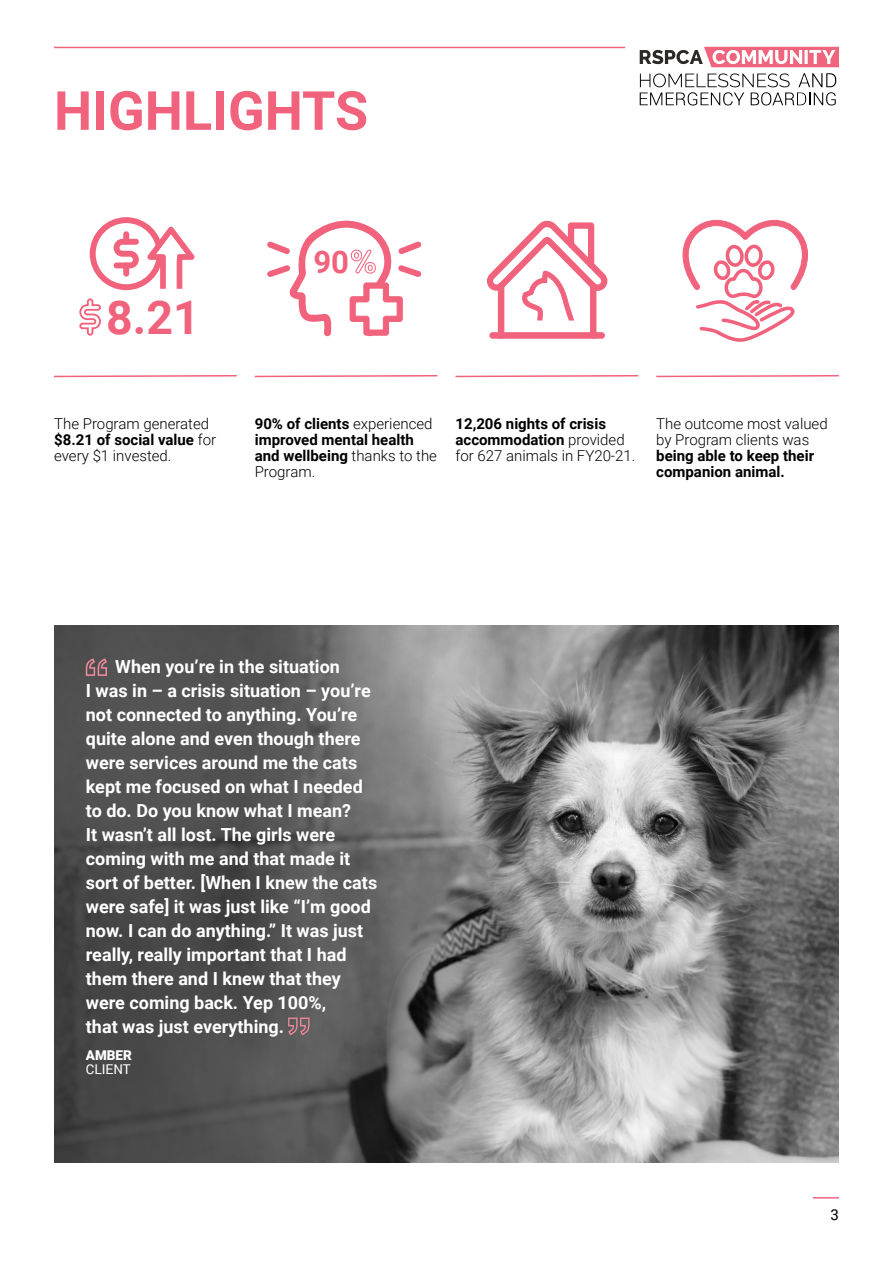
<style>
.page{position:relative;width:893px;height:1263px;background:#fff}
.page>*{position:absolute;margin:0;border:0;box-sizing:border-box;transform-origin:0 0}
.t1{font:700 54px "Roboto";color:#f1637d}
.t2{font:700 46.5px "Roboto";color:#f1637d}
.t3{font:700 31.2px "Roboto";color:#f1637d}
.t4{font:700 18px/24px "Roboto";color:#fff}
.t5{font:700 15px/16.2px "Roboto";color:#000}
.t6{font:300 15px/16.2px "Roboto";color:#000}
.t7{font:15px "Roboto";color:#000}
.t8{font:13.5px "Roboto";color:#fff}
.t9{font:900 13.5px "Roboto";color:#fff}
.s1{font-weight:700}
.s2{font-weight:300}
</style>
<div class="page">
<hr style="left:54px;top:47px;width:571px;height:1px;background:#f1637d">
<svg style="left:813px;top:1197px;width:26px;height:1px"></svg>
<img style="left:54px;top:625px;width:785px;height:537px">
<img style="left:55px;top:625px;width:617px;height:537px">
<svg style="left:86px;top:658px;width:21px;height:18px"></svg>
<svg style="left:288px;top:1017px;width:21px;height:18px"></svg>
<svg style="left:90px;top:217px;width:105px;height:73px"></svg>
<svg style="left:79px;top:298px;width:22px;height:38px"></svg>
<svg style="left:54px;top:375px;width:183px;height:3px"></svg>
<svg style="left:254px;top:375px;width:184px;height:3px"></svg>
<svg style="left:455px;top:375px;width:184px;height:3px"></svg>
<svg style="left:656px;top:375px;width:183px;height:3px"></svg>
<svg style="left:683px;top:220px;width:125px;height:122px"></svg>
<div style="left:498px;top:283px;width:6px;height:56px;border:2px solid #f1637d;border-radius:2px"></div>
<div style="left:590px;top:283px;width:6px;height:56px;border:2px solid #f1637d;border-radius:2px"></div>
<div style="left:490px;top:333px;width:114px;height:5px;background:#f1637d;border-radius:2px"></div>
<div style="left:489px;top:332px;width:116px;height:7px;border:2px solid #f1637d;border-radius:2px"></div>
<svg style="left:487px;top:220px;width:121px;height:101px"></svg>
<svg style="left:262px;top:46px;width:164px;height:291px"></svg>
<svg style="left:640px;top:73px;width:196px;height:33px"></svg>
<svg style="left:640px;top:47px;width:199px;height:20px"></svg>
<h1 class="t1" style="left:54px;top:85px;width:316px">HIGHLIGHTS</h1>
<h2 class="t2" style="left:106px;top:296px;width:95px">8.21</h2>
<p class="t6" style="left:54px;top:416px;width:163px">The Program generated <span class="s1">$8.21 of social value</span> for every $1 invested.</p>
<h3 class="t3" style="left:313px;top:247px;width:37px">90</h3>
<p class="t5" style="left:255px;top:416px;width:184px">90% of clients <span class="s2">experienced </span>improved mental health and wellbeing <span class="s2">thanks to the<br>Program.</span></p>
<p class="t5" style="left:455px;top:416px;width:181px">12,206 nights of crisis accommodation <span class="s2">provided for 627 animals in FY20-21.</span></p>
<p class="t6" style="left:656px;top:416px;width:173px">The outcome most valued by Program clients was</p>
<p class="t5" style="left:656px;top:448px;width:159px">being able to keep their companion animal.</p>
<p class="t4" style="left:86px;top:656px;width:293px;text-indent:29px">When you’re in the situation<br>I was in – a crisis situation – you’re not connected to anything. You’re quite alone and even though there were services around me the cats kept me focused on what I needed to do. Do you know what I mean?<br>It wasn’t all lost. The girls were coming with me and that made it sort of better. [When I knew the cats were safe] it was just like “I’m good now. I can do anything.” It was just really, really important that I had them there and I knew that they were coming back. Yep 100%,<br>that was just everything.</p>
<p class="t9" style="left:86px;top:1047px;width:48px">AMBER</p>
<p class="t8" style="left:86px;top:1064px;width:46px">CLIENT</p>
<p class="t7" style="left:830px;top:1209px;width:10px">3</p>
</div>
